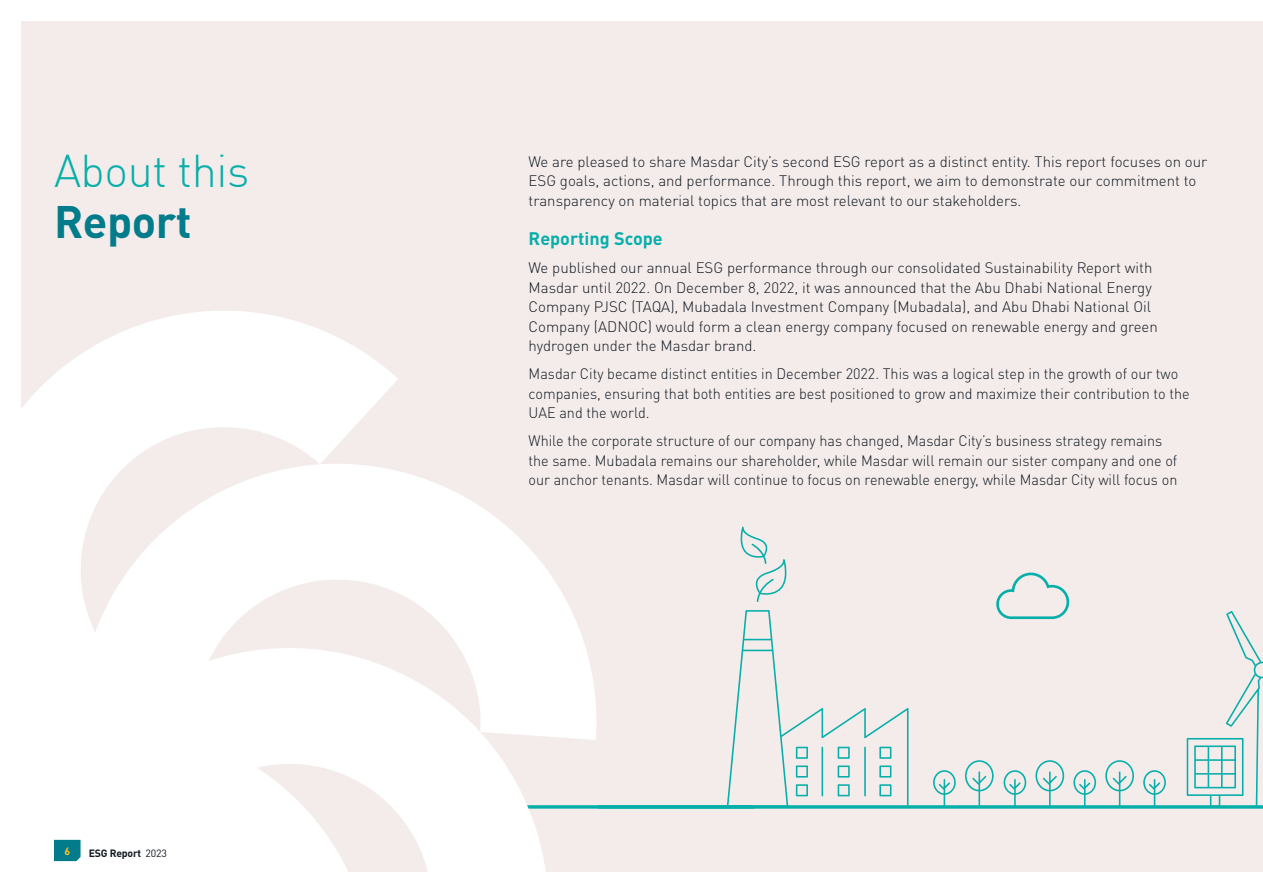
<style>
.page{position:relative;width:1263px;height:893px;background:#fff}
.page>*{position:absolute;margin:0;border:0;box-sizing:border-box;transform-origin:0 0}
.t1{font:300 45px "DIN";letter-spacing:-.01em;color:#07afaa}
.t2{font:700 45px "DIN";letter-spacing:-.01em;color:#027b8a}
.t3{font:700 18px "DIN Pro";color:#07afaa}
.t4{font:300 15px/19.5px "DIN Pro";color:#111921}
.t5{font:300 15px/19.5px "DIN Pro";color:#111921;scale:.96 1}
.t6{font:700 10.5px "DIN";letter-spacing:-.02em;color:#111921}
.t7{font:700 10.5px "DIN";color:#ffc62c}
.s1{font-family:"DIN Pro";font-weight:400}
</style>
<div class="page">
<div style="left:21px;top:21px;width:1242px;height:851px;background:#f4eceb"></div>
<svg style="left:605px;top:527px;width:658px;height:282px"></svg>
<svg style="left:21px;top:311px;width:584px;height:561px;fill:#fff"></svg>
<svg style="left:54px;top:840px;width:27px;height:21px"></svg>
<h1 class="t1" style="left:54px;top:143px;width:197px">About this</h1>
<h1 class="t2" style="left:54px;top:192px;width:139px">Report</h1>
<p class="t7" style="left:64px;top:844px;width:7px">6</p>
<p class="t6" style="left:89px;top:847px;width:80px">ESG Report <span class="s1">2023</span></p>
<p class="t4" style="left:529px;top:150px;width:680px">We are pleased to share Masdar City’s second ESG report as a distinct entity. This report focuses on our<br>ESG goals, actions, and performance. Through this report, we aim to demonstrate our commitment to transparency on material topics that are most relevant to our stakeholders.</p>
<p class="t3" style="left:529px;top:227px;width:136px">Reporting Scope</p>
<p class="t4" style="left:529px;top:257px;width:631px">We published our annual ESG performance through our consolidated Sustainability Report with Masdar until 2022. On December 8, 2022, it was announced that the Abu Dhabi National Energy Company PJSC (TAQA), Mubadala Investment Company (Mubadala), and Abu Dhabi National Oil Company (ADNOC) would form a clean energy company focused on renewable energy and green hydrogen under the Masdar brand.</p>
<p class="t5" style="left:529px;top:363px;width:690px">Masdar City became distinct entities in December 2022. This was a logical step in the growth of our two companies, ensuring that both entities are best positioned to grow and maximize their contribution to the<br>UAE and the world.</p>
<p class="t5" style="left:529px;top:430px;width:677px">While the corporate structure of our company has changed, Masdar City’s business strategy remains the same. Mubadala remains our shareholder, while Masdar will remain our sister company and one of our anchor tenants. Masdar will continue to focus on renewable energy, while Masdar City will focus on</p>
</div>
